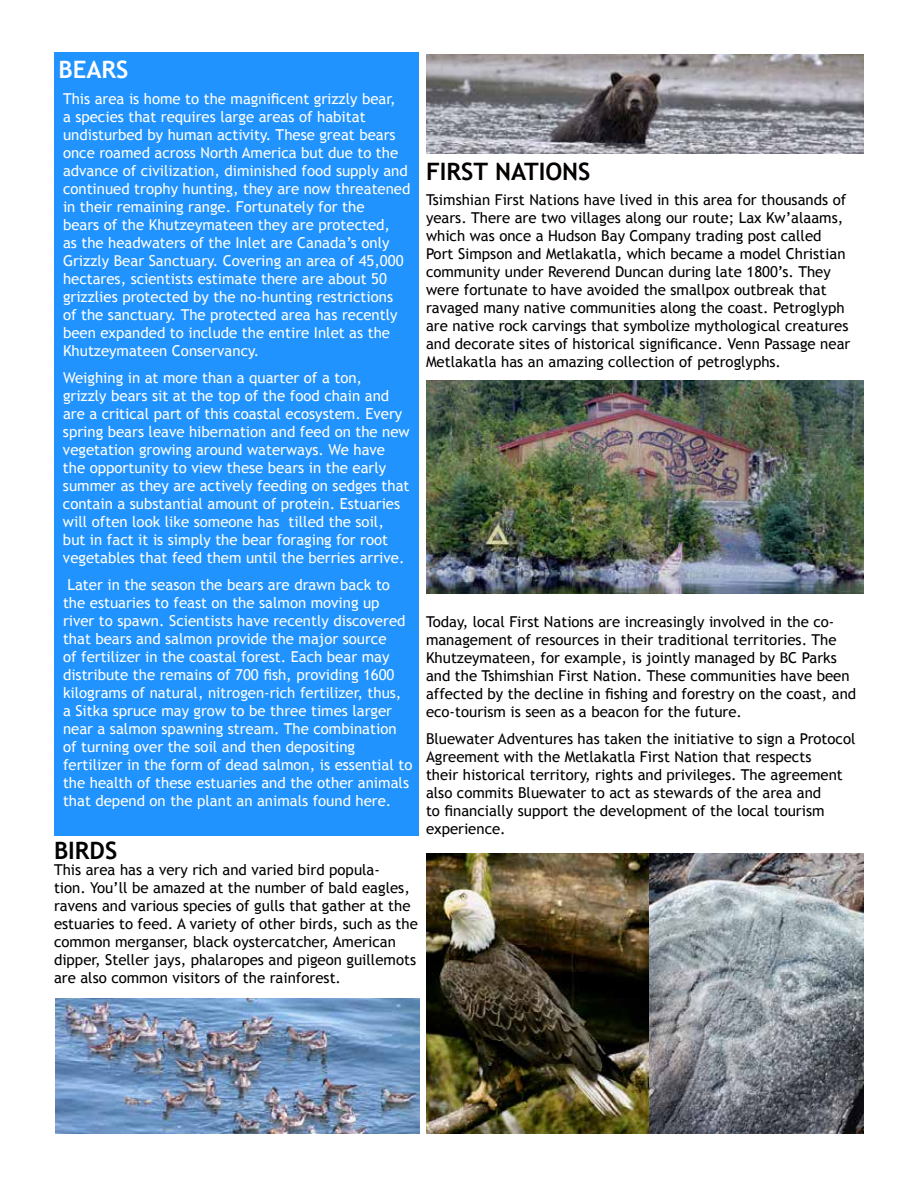
<style>
.page{position:relative;width:918px;height:1188px;background:#fff}
.page>*{position:absolute;margin:0;border:0;box-sizing:border-box;transform-origin:0 0}
.t1{font:700 24px "Trebuchet MS";color:#050000}
.t2{font:700 24px "Trebuchet MS";color:#000}
.t3{font:700 24px "Trebuchet MS";color:#fff}
.t4{font:15.15px/18px "Trebuchet MS";color:#fff}
.t5{font:15px/18px "Trebuchet MS";color:#000}
.t6{font:15px/18px "Trebuchet MS";color:#fff}
.s1{font-size:15.15px}
.s2{font-size:15px}
</style>
<div class="page">
<img style="left:56px;top:998px;width:363px;height:136px">
<div style="left:55px;top:52px;width:364px;height:784px;background:#2093ff"></div>
<img style="left:649px;top:854px;width:215px;height:280px">
<img style="left:426px;top:381px;width:438px;height:213px">
<img style="left:426px;top:854px;width:223px;height:280px">
<img style="left:426px;top:54px;width:438px;height:100px">
<h1 class="t3" style="left:58px;top:54px;width:72px">BEARS</h1>
<p class="t6" style="left:63px;top:90px;width:349px">This area is home to the magnificent grizzly bear,<br>a species that requires large areas of habitat undisturbed by human activity. These great bears once roamed across North America but due to the advance of civilization, diminished food supply and continued trophy hunting, they are now threatened in their remaining range. Fortunately for the<br>bears of the Khutzeymateen they are protected,<br>as the headwaters of the Inlet are Canada’s only Grizzly Bear Sanctuary. Covering an area of 45,000 hectares, scientists estimate there are about 50 grizzlies protected by the no-hunting restrictions<br>of the sanctuary. The protected area has recently been expanded to include the entire Inlet as the Khutzeymateen Conservancy.</p>
<p class="t6" style="left:63px;top:369px;width:341px">Weighing in at more than a quarter of a ton, grizzly bears sit at the top of the food chain and are a critical part of this coastal ecosystem. <span class="s1">Every</span></p>
<p class="t4" style="left:63px;top:423px;width:348px">spring bears leave hibernation and feed on the new vegetation growing around waterways. We have the opportunity to view these bears in the early summer as they are actively feeding on sedges that contain a substantial amount of protein. Estuaries will often look like someone has tilled the soil, but in fact it is simply the bear foraging for root vegetables that feed them until the berries arrive.</p>
<p class="t4" style="left:68px;top:576px;width:324px">Later in the season the <span class="s2">bears are drawn back to</span></p>
<p class="t6" style="left:63px;top:594px;width:351px">the estuaries to feast on the salmon moving up river to spawn. Scientists have recently discovered that bears and salmon provide the major source<br>of fertilizer in the coastal forest. Each bear may distribute the remains of 700 fish, providing 1600 kilograms of natural, nitrogen-rich fertilizer, thus, a Sitka spruce may grow to be three times larger near a salmon spawning stream. The combination of turning over the soil and then depositing fertilizer in the form of dead salmon, is essential to the health of these estuaries and the other animals that depend on the plant an animals found here.</p>
<h1 class="t2" style="left:54px;top:836px;width:65px">BIRDS</h1>
<p class="t5" style="left:54px;top:861px;width:365px">This area has a very rich and varied bird popula-<br>tion. You’ll be amazed at the number of bald eagles, ravens and various species of gulls that gather at the estuaries to feed. A variety of other birds, such as the common merganser, black oystercatcher, American dipper, Steller jays, phalaropes and pigeon guillemots are also common visitors of the rainforest.</p>
<h1 class="t1" style="left:426px;top:156px;width:166px">FIRST NATIONS</h1>
<p class="t5" style="left:426px;top:191px;width:426px">Tsimshian First Nations have lived in this area for thousands of years. There are two villages along our route; Lax Kw’alaams, which was once a Hudson Bay Company trading post called Port Simpson and Metlakatla, which became a model Christian community under Reverend Duncan during late 1800’s. They were fortunate to have avoided the smallpox outbreak that ravaged many native communities along the coast. Petroglyph are native rock carvings that symbolize mythological creatures and decorate sites of historical significance. Venn Passage near Metlakatla has an amazing collection of petroglyphs.</p>
<p class="t5" style="left:426px;top:613px;width:432px">Today, local First Nations are increasingly involved in the co&shy;management of resources in their traditional territories. The Khutzeymateen, for example, is jointly managed by BC Parks and the Tshimshian First Nation. These communities have been affected by the decline in fishing and forestry on the coast, and eco-tourism is seen as a beacon for the future.</p>
<p class="t5" style="left:426px;top:730px;width:431px">Bluewater Adventures has taken the initiative to sign a Protocol Agreement with the Metlakatla First Nation that respects<br>their historical territory, rights and privileges. The agreement also commits Bluewater to act as stewards of the area and<br>to financially support the development of the local tourism experience.</p>
</div>
